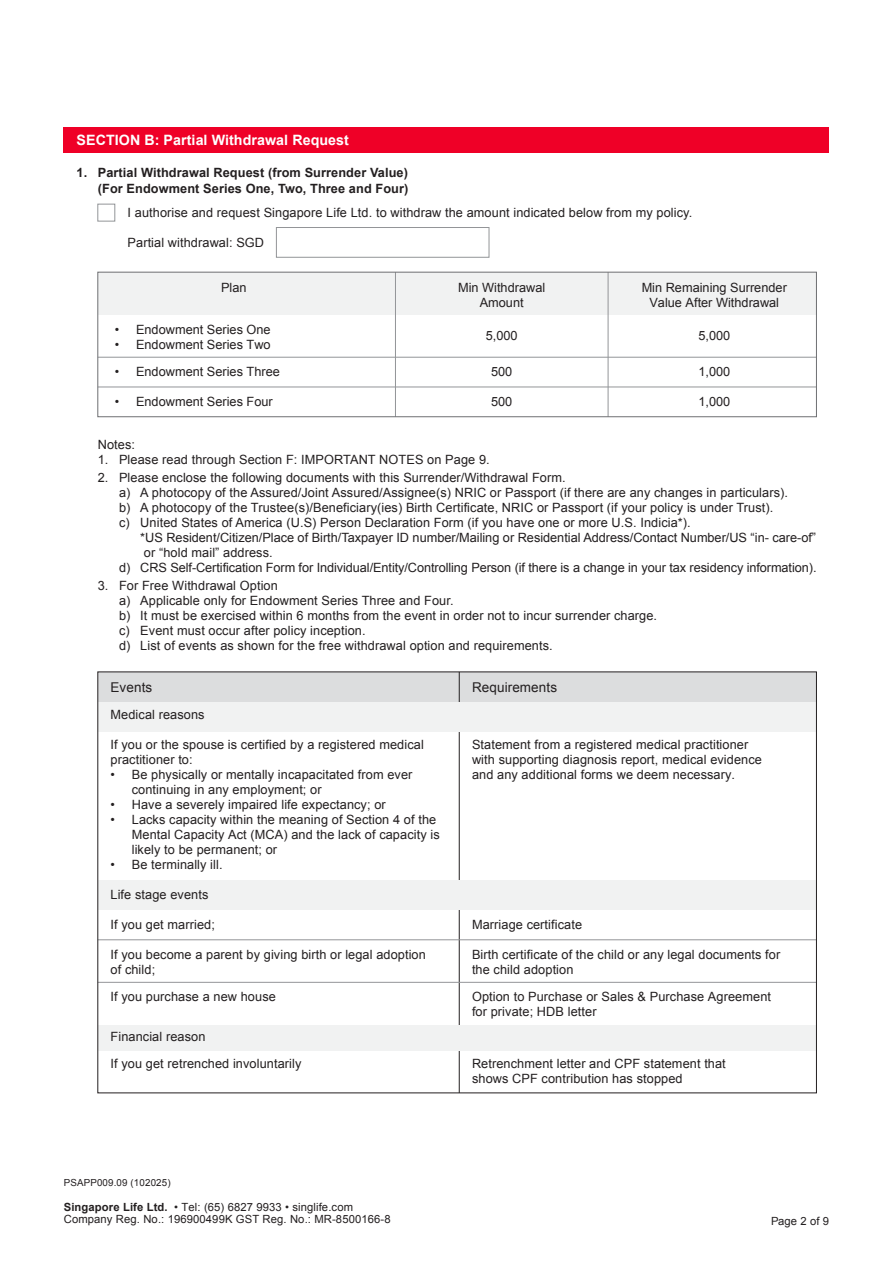
<style>
.page{position:relative;width:893px;height:1263px;background:#fff}
.page>*{position:absolute;margin:0;border:0;box-sizing:border-box;transform-origin:0 0}
.t1{font:700 14.25px "Arial";letter-spacing:.005em;color:#fff}
.t2{font:13.5px "Arial";letter-spacing:.005em;color:#231f20}
.t3{font:12.75px/15px "Arial";letter-spacing:.005em;color:#231f20}
.t4{font:700 12.75px/16.5px "Arial";letter-spacing:.005em;color:#231f20;text-align:right}
.t5{font:11.25px/12.8px "Arial";letter-spacing:.01em;color:#231f20}
.t6{font:9.75px "Arial";letter-spacing:.015em;color:#231f20}
.s1{font-weight:700}
</style>
<div class="page">
<div style="left:98px;top:672px;width:718px;height:30px;background:#dcddde"></div>
<div style="left:64px;top:128px;width:765px;height:25px;background:#ef0027"></div>
<div style="left:98px;top:204px;width:17px;height:17px;border:1px solid #939598"></div>
<div style="left:276px;top:227px;width:213px;height:30px;border:1px solid #939598"></div>
<hr style="left:459px;top:672px;width:1px;height:421px;background:#231f20">
<div style="left:98px;top:880px;width:718px;height:30px;background:#f1f2f2"></div>
<div style="left:98px;top:1025px;width:718px;height:25px;background:#f1f2f2"></div>
<hr style="left:98px;top:939px;width:718px;height:1px;background:#939598">
<hr style="left:98px;top:982px;width:718px;height:1px;background:#939598">
<div style="left:98px;top:272px;width:718px;height:43px;background:#f1f2f2"></div>
<hr style="left:98px;top:357px;width:718px;height:1px;background:#939598">
<hr style="left:98px;top:387px;width:718px;height:1px;background:#939598">
<hr style="left:608px;top:272px;width:1px;height:145px;background:#939598">
<hr style="left:395px;top:272px;width:1px;height:145px;background:#939598">
<div style="left:97px;top:272px;width:720px;height:145px;border:1px solid #6e6f72"></div>
<div style="left:98px;top:702px;width:718px;height:29px;background:#f1f2f2"></div>
<p class="t1" style="left:77px;top:131px;width:274px">SECTION B: Partial Withdrawal Request</p>
<p class="t4" style="left:77px;top:164px;width:333px">1. Partial Withdrawal Request (from Surrender Value) (For Endowment Series One, Two, Three and Four)</p>
<p class="t3" style="left:128px;top:205px;width:566px">I authorise and request Singapore Life Ltd. to withdraw the amount indicated below from my policy.</p>
<p class="t3" style="left:128px;top:235px;width:138px">Partial withdrawal: SGD</p>
<p class="t3" style="left:221px;top:280px;width:27px">Plan</p>
<p class="t3" style="left:115px;top:322px;width:157px">• Endowment Series One</p>
<p class="t3" style="left:115px;top:337px;width:157px">• Endowment Series Two</p>
<p class="t3" style="left:115px;top:364px;width:167px">• Endowment Series Three</p>
<p class="t3" style="left:115px;top:394px;width:160px">• Endowment Series Four</p>
<p class="t3" style="left:458px;top:280px;width:89px;text-align:center">Min Withdrawal<br>Amount</p>
<p class="t3" style="left:486px;top:328px;width:33px">5,000</p>
<p class="t3" style="left:491px;top:364px;width:23px">500</p>
<p class="t3" style="left:491px;top:394px;width:23px">500</p>
<p class="t3" style="left:642px;top:280px;width:147px;text-align:center">Min Remaining Surrender<br>Value After Withdrawal</p>
<p class="t3" style="left:698px;top:328px;width:33px">5,000</p>
<p class="t3" style="left:698px;top:364px;width:33px">1,000</p>
<p class="t3" style="left:698px;top:394px;width:33px">1,000</p>
<p class="t3" style="left:98px;top:437px;width:39px">Notes:</p>
<p class="t3" style="left:98px;top:452px;width:393px">1. Please read through Section F: IMPORTANT NOTES on Page 9.</p>
<p class="t3" style="left:119px;top:470px;width:670px;text-indent:-21px">2. Please enclose the following documents with this Surrender/Withdrawal Form.<br>a) A photocopy of the Assured/Joint Assured/Assignee(s) NRIC or Passport (if there are any changes in particulars). b) A photocopy of the Trustee(s)/Beneficiary(ies) Birth Certificate, NRIC or Passport (if your policy is under Trust).<br>c) United States of America (U.S) Person Declaration Form (if you have one or more U.S. Indicia*).</p>
<p class="t3" style="left:140px;top:530px;width:677px">*US Resident/Citizen/Place of Birth/Taxpayer ID number/Mailing or Residential Address/Contact Number/US “in- care-of”</p>
<p class="t3" style="left:144px;top:545px;width:130px">or “hold mail” address.</p>
<p class="t3" style="left:119px;top:560px;width:699px">d) CRS Self-Certification Form for Individual/Entity/Controlling Person (if there is a change in your tax residency information).</p>
<p class="t3" style="left:119px;top:578px;width:540px;text-indent:-21px">3. For Free Withdrawal Option<br>a) Applicable only for Endowment Series Three and Four.<br>b) It must be exercised within 6 months from the event in order not to incur surrender charge. c) Event must occur after policy inception.<br>d) List of events as shown for the free withdrawal option and requirements.</p>
<p class="t2" style="left:111px;top:678px;width:43px">Events</p>
<p class="t3" style="left:111px;top:707px;width:96px">Medical reasons</p>
<p class="t3" style="left:111px;top:737px;width:315px">If you or the spouse is certified by a registered medical practitioner to:</p>
<p class="t3" style="left:132px;top:767px;width:282px;text-indent:-21px">• Be physically or mentally incapacitated from ever continuing in any employment; or</p>
<p class="t3" style="left:111px;top:797px;width:277px">• Have a severely impaired life expectancy; or</p>
<p class="t3" style="left:132px;top:812px;width:309px;text-indent:-21px">• Lacks capacity within the meaning of Section 4 of the<br>Mental Capacity Act (MCA) and the lack of capacity is likely to be permanent; or</p>
<p class="t3" style="left:111px;top:857px;width:114px">• Be terminally ill.</p>
<p class="t3" style="left:111px;top:887px;width:99px">Life stage events</p>
<p class="t3" style="left:111px;top:917px;width:106px">If you get married;</p>
<p class="t3" style="left:111px;top:947px;width:317px">If you become a parent by giving birth or legal adoption of child;</p>
<p class="t3" style="left:111px;top:989px;width:167px">If you purchase a new house</p>
<p class="t3" style="left:111px;top:1024px;width:192px;line-height:27px">Financial reason<br>If you get retrenched involuntarily</p>
<p class="t2" style="left:472px;top:678px;width:87px">Requirements</p>
<p class="t3" style="left:472px;top:737px;width:291px">Statement from a registered medical practitioner with supporting diagnosis report, medical evidence and any additional forms we deem necessary.</p>
<p class="t3" style="left:472px;top:917px;width:112px">Marriage certificate</p>
<p class="t3" style="left:472px;top:947px;width:310px">Birth certificate of the child or any legal documents for the child adoption</p>
<p class="t3" style="left:472px;top:989px;width:301px">Option to Purchase or Sales &amp; Purchase Agreement for private; HDB letter</p>
<p class="t3" style="left:472px;top:1056px;width:255px">Retrenchment letter and CPF statement that shows CPF contribution has stopped</p>
<p class="t6" style="left:64px;top:1176px;width:108px">PSAPP009.09 (102025)</p>
<p class="t5" style="left:64px;top:1200px;width:328px"><span class="s1">Singapore Life Ltd.</span> • Tel: (65) 6827 9933 • singlife.com<br>Company Reg. No.: 196900499K GST Reg. No.: MR-8500166-8</p>
<p class="t5" style="left:771px;top:1214px;width:60px">Page 2 of 9</p>
</div>
